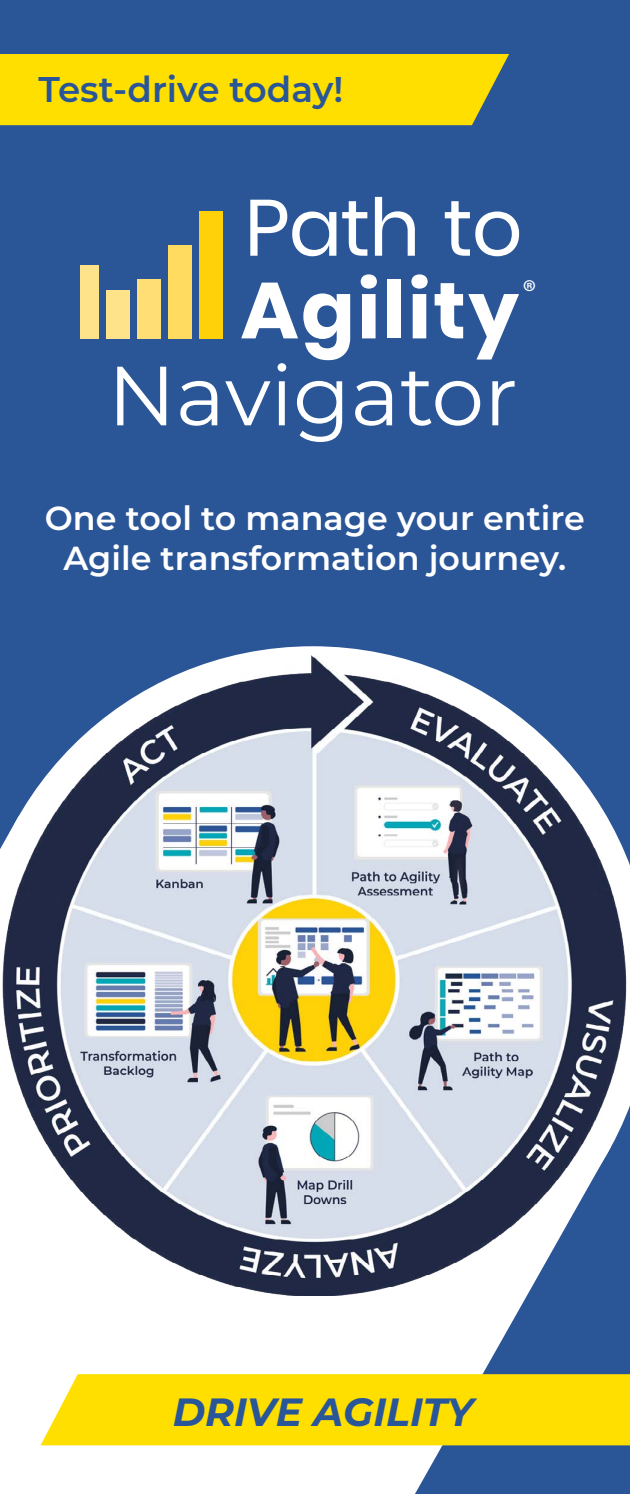
<style>
.page{position:relative;width:630px;height:1494px;background:#fff}
.page>*{position:absolute;margin:0;border:0;box-sizing:border-box;transform-origin:0 0}
.t1{font:83.75px "Montserrat";color:#fff}
.t2{font:italic 700 39.25px "Montserrat";color:#285699}
.t3{font:600 35.75px "Montserrat";color:#285699}
.t4{font:33.5px "Myriad Pro";color:#fff}
.t5{font:600 33.25px/40px "Montserrat";color:#fff;text-align:center}
.t6{font:italic 600 33.25px "Open Sans";color:#285699}
</style>
<div class="page">
<div style="left:0;top:0;width:630px;height:646px;background:#2a5698"></div>
<svg style="left:415px;top:1325px;width:215px;height:169px;fill:#2a5698"></svg>
<div style="left:41px;top:1374px;width:589px;height:71px;background:#ffdf00"></div>
<svg style="left:510px;top:1296px;width:120px;height:29px;background:#39619f"></svg>
<div style="left:0;top:54px;width:509px;height:71px;background:#ffdf00"></div>
<div style="left:106px;top:290px;width:23px;height:48px;background:#ffe38a"></div>
<div style="left:80px;top:265px;width:18px;height:73px;background:#ffe38a"></div>
<div style="left:137px;top:279px;width:23px;height:59px;background:#ffdf75"></div>
<div style="left:168px;top:245px;width:23px;height:93px;background:#ffdb5f"></div>
<div style="left:199px;top:211px;width:24px;height:127px;background:#fed109"></div>
<svg style="left:250px;top:200px;width:86px;height:56px"></svg>
<svg style="left:342px;top:201px;width:25px;height:55px"></svg>
<svg style="left:375px;top:197px;width:40px;height:59px"></svg>
<svg style="left:445px;top:201px;width:74px;height:55px"></svg>
<svg style="left:241px;top:283px;width:109px;height:77px"></svg>
<svg style="left:361px;top:274px;width:16px;height:64px"></svg>
<div style="left:387px;top:280px;width:14px;height:58px;background:#fff"></div>
<svg style="left:411px;top:274px;width:17px;height:64px"></svg>
<svg style="left:435px;top:283px;width:84px;height:77px"></svg>
<img style="left:0;top:646px;width:630px;height:650px">
<p class="t6" style="left:89px;top:63px;width:254px">Test-drive today!</p>
<p class="t3" style="left:39px;top:63px;width:306px">Test-drive today!</p>
<p class="t4" style="left:522px;top:272px;width:15px">®</p>
<h1 class="t1" style="left:108px;top:338px;width:411px">Navigator</h1>
<p class="t5" style="left:45px;top:497px;width:542px">One tool to manage your entire<br>Agile transformation journey.</p>
<p class="t2" style="left:173px;top:1384px;width:302px">DRIVE AGILITY</p>
</div>
